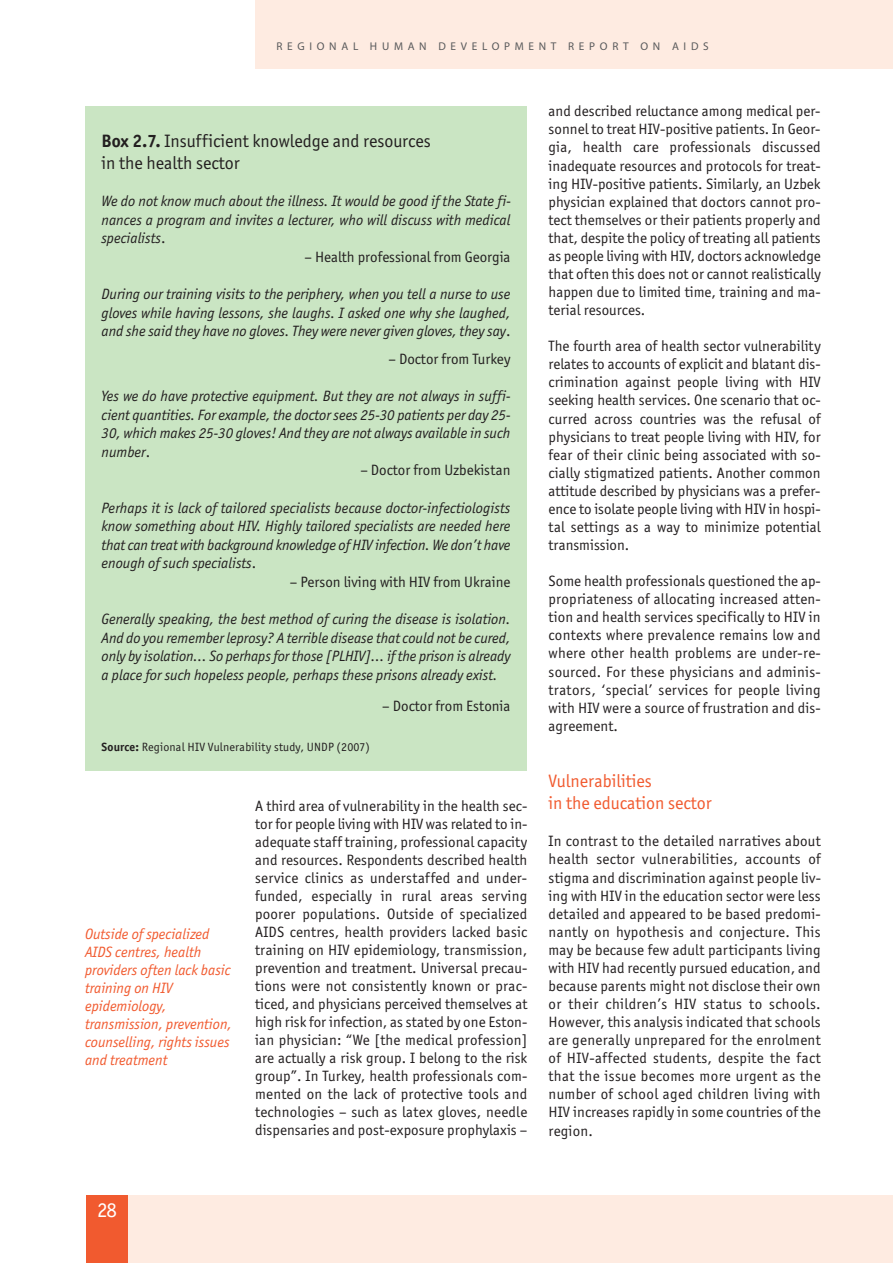
<style>
.page{position:relative;width:893px;height:1263px;background:#fff}
.page>*{position:absolute;margin:0;border:0;box-sizing:border-box;transform-origin:0 0}
.t1{font:21px "Officina San Itc TCE";color:#fff}
.t2{font:18px/22.2px "Officina San Itc TCE";color:#231f20}
.t3{font:18px/21.6px "Officina San Itc TCE";color:#f15a2f}
.t4{font:15px/18px "Officina San Itc TCE";letter-spacing:.005em;color:#231f20;text-align:justify}
.t5{font:italic 15px/18.6px "Officina San Itc TCE";color:#231f20;text-align:justify}
.t6{font:italic 15px/18px "Officina San Itc TCE";color:#f15a2f}
.t7{font:12px "Officina San Itc TCE";letter-spacing:.015em;color:#231f20}
.t8{font:11.25px "Myriad Pro";letter-spacing:.42em;color:#58595b}
.s1{font-weight:700}
.s2{font-style:normal}
</style>
<div class="page">
<div style="left:128px;top:1195px;width:765px;height:68px;background:#feebe1"></div>
<div style="left:87px;top:1195px;width:41px;height:68px;background:#f15a2f"></div>
<div style="left:255px;top:0;width:638px;height:68px;background:#feebe1"></div>
<div style="left:85px;top:106px;width:442px;height:664px;background:#cae5c3"></div>
<p class="t8" style="left:276px;top:40px;width:434px">REGIONAL HUMAN DEVELOPMENT REPORT ON AIDS</p>
<p class="t2" style="left:102px;top:131px;width:331px"><span class="s1">Box 2.7.</span> Insufficient knowledge and resources in the health sector</p>
<p class="t5" style="left:102px;top:193px;width:411px">We do not know much about the illness. It would be good if the State fi&shy;nances a program and invites a lecturer, who will discuss with medical specialists<span class="s2">.</span></p>
<p class="t4" style="left:304px;top:249px;width:207px">– Health professional from Georgia</p>
<p class="t5" style="left:102px;top:286px;width:410px">During our training visits to the periphery, when you tell a nurse to use gloves while having lessons, she laughs. I asked one why she laughed, and she said they have no gloves. They were never given gloves, they say<span class="s2">.</span></p>
<p class="t4" style="left:388px;top:351px;width:123px">– Doctor from Turkey</p>
<p class="t5" style="left:102px;top:388px;width:410px">Yes we do have protective equipment. But they are not always in suffi&shy;cient quantities. For example, the doctor sees 25-30 patients per day 25- 30, which makes 25-30 gloves! And they are not always available in such number<span class="s2">.</span></p>
<p class="t4" style="left:360px;top:463px;width:152px">– Doctor from Uzbekistan</p>
<p class="t5" style="left:102px;top:499px;width:410px">Perhaps it is lack of tailored specialists because doctor-infectiologists know something about HIV. Highly tailored specialists are needed here that can treat with background knowledge of HIV infection. We don’t have enough of such specialists<span class="s2">.</span></p>
<p class="t4" style="left:290px;top:574px;width:222px">– Person living with HIV from Ukraine</p>
<p class="t5" style="left:102px;top:611px;width:410px">Generally speaking, the best method of curing the disease is isolation.<br>And do you remember leprosy? A terrible disease that could not be cured, only by isolation… So perhaps for those [PLHIV]… if the prison is already a place for such hopeless people, perhaps these prisons already exist.</p>
<p class="t4" style="left:382px;top:698px;width:130px">– Doctor from Estonia</p>
<p class="t7" style="left:102px;top:743px;width:270px"><span class="s1">Source:</span> Regional HIV Vulnerability study, UNDP (2007)</p>
<p class="t6" style="left:85px;top:926px;width:148px">Outside of specialized<br>AIDS centres, health providers often lack basic training on HIV epidemiology, transmission, prevention, counselling, rights issues and treatment</p>
<p class="t4" style="left:255px;top:798px;width:274px">A third area of vulnerability in the health sec&shy;tor for people living with HIV was related to in&shy;adequate staff training, professional capacity and resources. Respondents described health service clinics as understaffed and under&shy;funded, especially in rural areas serving poorer populations. Outside of specialized AIDS centres, health providers lacked basic training on HIV epidemiology, transmission, prevention and treatment. Universal precau&shy;tions were not consistently known or prac&shy;ticed, and physicians perceived themselves at high risk for infection, as stated by one Eston&shy;ian physician: “We [the medical profession] are actually a risk group. I belong to the risk group”. In Turkey, health professionals com&shy;mented on the lack of protective tools and technologies – such as latex gloves, needle dispensaries and post-exposure prophylaxis –</p>
<p class="t4" style="left:549px;top:103px;width:274px">and described reluctance among medical per&shy;sonnel to treat HIV-positive patients. In Geor&shy;gia, health care professionals discussed inadequate resources and protocols for treat&shy;ing HIV-positive patients. Similarly, an Uzbek physician explained that doctors cannot pro&shy;tect themselves or their patients properly and that, despite the policy of treating all patients as people living with HIV, doctors acknowledge that often this does not or cannot realistically happen due to limited time, training and ma&shy;terial resources.</p>
<p class="t4" style="left:549px;top:338px;width:274px">The fourth area of health sector vulnerability relates to accounts of explicit and blatant dis&shy;crimination against people living with HIV seeking health services. One scenario that oc&shy;curred across countries was the refusal of physicians to treat people living with HIV, for fear of their clinic being associated with so&shy;cially stigmatized patients. Another common attitude described by physicians was a prefer&shy;ence to isolate people living with HIV in hospi&shy;tal settings as a way to minimize potential transmission.</p>
<p class="t4" style="left:549px;top:573px;width:274px">Some health professionals questioned the ap&shy;propriateness of allocating increased atten&shy;tion and health services specifically to HIV in contexts where prevalence remains low and where other health problems are under-re&shy;sourced. For these physicians and adminis&shy;trators, ‘special’ services for people living with HIV were a source of frustration and dis&shy;agreement.</p>
<p class="t3" style="left:549px;top:771px;width:165px">Vulnerabilities<br>in the education sector</p>
<p class="t4" style="left:549px;top:833px;width:274px">In contrast to the detailed narratives about health sector vulnerabilities, accounts of stigma and discrimination against people liv&shy;ing with HIV in the education sector were less detailed and appeared to be based predomi&shy;nantly on hypothesis and conjecture. This may be because few adult participants living with HIV had recently pursued education, and because parents might not disclose their own or their children’s HIV status to schools.<br>However, this analysis indicated that schools are generally unprepared for the enrolment of HIV-affected students, despite the fact that the issue becomes more urgent as the number of school aged children living with HIV increases rapidly in some countries of the region.</p>
<h1 class="t1" style="left:97px;top:1202px;width:21px">28</h1>
</div>
